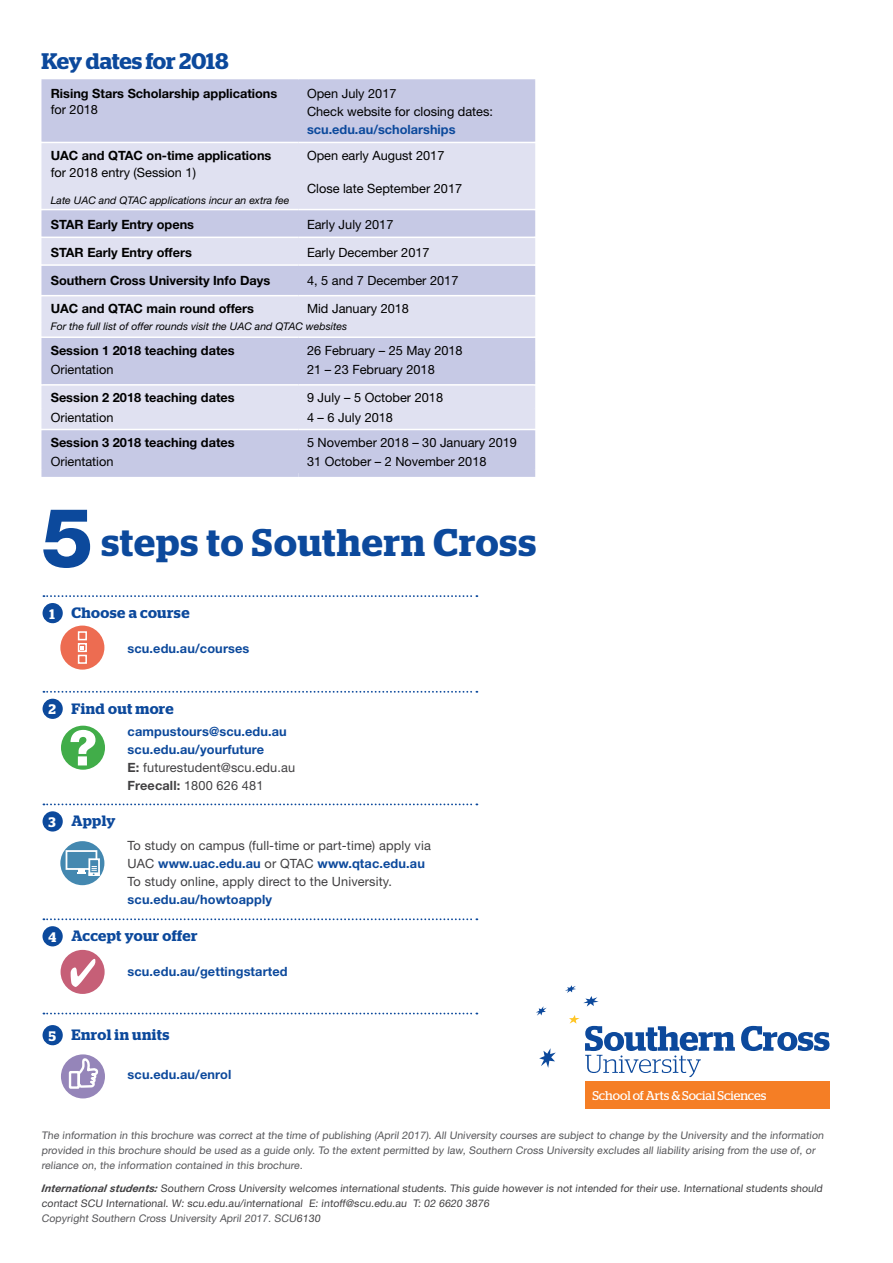
<style>
.page{position:relative;width:893px;height:1263px;background:#fff}
.page>*{position:absolute;margin:0;border:0;box-sizing:border-box;transform-origin:0 0}
.t1{font:600 38.4px "Stag";letter-spacing:.03em;color:#0c499c}
.t2{font:600 22.5px "Stag";letter-spacing:-.005em;color:#0c499c}
.t3{font:600 15px "Stag";letter-spacing:.025em;color:#0c499c}
.t4{font:12.75px/18px "Helvetica Neue LT Std";color:#000}
.t5{font:700 12.75px "Helvetica Neue LT Std";color:#000}
.t6{font:700 12.75px/18px "Helvetica Neue LT Std";letter-spacing:.01em;color:#0c499c}
.t7{font:12.75px/18px "Helvetica Neue LT Std";letter-spacing:.01em;color:#414042}
.t8{font:12.6px "Stag";letter-spacing:-.005em;color:#fff}
.t9{font:10.5px/15px "Helvetica Neue LT Std";color:#565659}
.t10{font:10.5px/15px "Helvetica Neue LT Std";color:#414042}
.t11{font:italic 10.5px "Helvetica Neue LT Std";color:#000}
.s1{font-family:"Helvetica Neue LT Std";font-weight:800;font-size:82.5px}
.s2{font-size:13.8px;color:#fff}
.s3{color:#414042}
.s4{font-weight:400;color:#414042}
.s5{font-weight:700;color:#0c499c}
.s6{font-weight:700;font-style:italic}
.s7{color:#565659}
</style>
<div class="page">
<div style="left:585px;top:1082px;width:245px;height:27px;background:#f57e25"></div>
<svg style="left:741px;top:1026px;width:88px;height:25px"></svg>
<svg style="left:565px;top:985px;width:11px;height:8px"></svg>
<svg style="left:539px;top:1048px;width:17px;height:20px"></svg>
<svg style="left:536px;top:1006px;width:11px;height:10px"></svg>
<svg style="left:583px;top:996px;width:16px;height:10px"></svg>
<svg style="left:569px;top:1015px;width:166px;height:62px"></svg>
<svg style="left:43px;top:595px;width:434px;height:2px"></svg>
<div style="left:43px;top:603px;width:20px;height:20px;background:#0c499c;border-radius:50%"></div>
<svg style="left:43px;top:691px;width:434px;height:2px"></svg>
<div style="left:43px;top:699px;width:20px;height:20px;background:#0c499c;border-radius:50%"></div>
<div style="left:61px;top:726px;width:44px;height:44px;background:#41ad49;border-radius:50%"></div>
<div style="left:61px;top:1054px;width:44px;height:44px;background:#9585b9;border-radius:50%"></div>
<div style="left:60px;top:625px;width:44px;height:45px;background:#ed6c51;border-radius:50%"></div>
<div style="left:78px;top:631px;width:9px;height:9px;border:2px solid #fff"></div>
<div style="left:78px;top:643px;width:9px;height:9px;border:2px solid #fff"></div>
<div style="left:78px;top:655px;width:9px;height:9px;border:2px solid #fff"></div>
<svg style="left:80px;top:646px;width:4px;height:4px"></svg>
<svg style="left:43px;top:730px;width:434px;height:359px"></svg>
<div style="left:43px;top:81px;width:491px;height:388px;background:#c6c9e5"></div>
<svg style="left:43px;top:143px;width:491px;height:286px;background:#d6d8ec"></svg>
<hr style="left:41px;top:79px;width:257px;height:2px;background:#c6c9e5">
<hr style="left:41px;top:81px;width:2px;height:61px;background:#c6c9e5">
<hr style="left:298px;top:79px;width:237px;height:2px;background:#c6c9e5">
<hr style="left:534px;top:81px;width:1px;height:61px;background:#c6c9e5">
<hr style="left:41px;top:143px;width:2px;height:66px;background:#e0e1f1">
<hr style="left:534px;top:143px;width:1px;height:66px;background:#e0e1f1">
<hr style="left:41px;top:210px;width:2px;height:27px;background:#c6c9e5">
<hr style="left:41px;top:238px;width:2px;height:26px;background:#e0e1f1">
<hr style="left:41px;top:266px;width:2px;height:29px;background:#c6c9e5">
<hr style="left:41px;top:296px;width:2px;height:27px;background:#e0e1f1">
<svg style="left:41px;top:323px;width:2px;height:13px"></svg>
<hr style="left:41px;top:386px;width:2px;height:22px;background:#e0e1f1">
<hr style="left:41px;top:408px;width:2px;height:21px;background:#e0e1f1">
<hr style="left:41px;top:430px;width:2px;height:23px;background:#c6c9e5">
<svg style="left:41px;top:453px;width:2px;height:16px"></svg>
<hr style="left:41px;top:142px;width:257px;height:1px;background:#fff">
<hr style="left:298px;top:142px;width:237px;height:1px;background:#fff">
<hr style="left:41px;top:209px;width:257px;height:1px;background:#fff">
<hr style="left:298px;top:209px;width:237px;height:1px;background:#fff">
<hr style="left:41px;top:237px;width:257px;height:1px;background:#fff">
<hr style="left:298px;top:237px;width:237px;height:1px;background:#fff">
<hr style="left:41px;top:264px;width:257px;height:2px;background:#fff">
<hr style="left:298px;top:264px;width:237px;height:2px;background:#fff">
<hr style="left:41px;top:295px;width:257px;height:1px;background:#fff">
<hr style="left:298px;top:295px;width:237px;height:1px;background:#fff">
<hr style="left:41px;top:336px;width:257px;height:2px;background:#fff">
<hr style="left:298px;top:336px;width:237px;height:2px;background:#fff">
<hr style="left:41px;top:384px;width:257px;height:2px;background:#fff">
<hr style="left:298px;top:384px;width:237px;height:2px;background:#fff">
<hr style="left:41px;top:429px;width:257px;height:1px;background:#fff">
<hr style="left:298px;top:429px;width:237px;height:1px;background:#fff">
<div style="left:41px;top:469px;width:257px;height:8px;background:#c6c9e5"></div>
<div style="left:298px;top:469px;width:237px;height:8px;background:#c6c9e5"></div>
<hr style="left:41px;top:338px;width:2px;height:23px;background:#c6c9e5">
<hr style="left:41px;top:361px;width:2px;height:23px;background:#c6c9e5">
<svg style="left:534px;top:210px;width:1px;height:259px"></svg>
<h2 class="t2" style="left:41px;top:48px;width:189px">Key dates for 2018</h2>
<p class="t5" style="left:51px;top:85px;width:228px">Rising Stars Scholarship applications</p>
<p class="t4" style="left:51px;top:100px;width:49px">for 2018</p>
<p class="t5" style="left:51px;top:148px;width:222px">UAC and QTAC on-time applications</p>
<p class="t4" style="left:51px;top:163px;width:147px">for 2018 entry (Session 1)</p>
<p class="t11" style="left:51px;top:194px;width:240px">Late UAC and QTAC applications incur an extra fee</p>
<p class="t4" style="left:307px;top:84px;width:188px">Open July 2017<br>Check website for closing dates:</p>
<p class="t6" style="left:307px;top:120px;width:150px">scu.edu.au/scholarships</p>
<p class="t4" style="left:307px;top:146px;width:139px">Open early August 2017</p>
<p class="t4" style="left:307px;top:179px;width:157px">Close late September 2017</p>
<p class="t5" style="left:51px;top:217px;width:145px">STAR Early Entry opens</p>
<p class="t4" style="left:307px;top:216px;width:88px">Early July 2017</p>
<p class="t5" style="left:51px;top:245px;width:143px">STAR Early Entry offers</p>
<p class="t4" style="left:307px;top:243px;width:124px">Early December 2017</p>
<p class="t5" style="left:51px;top:272px;width:221px">Southern Cross University Info Days</p>
<p class="t4" style="left:307px;top:271px;width:153px">4, 5 and 7 December 2017</p>
<p class="t5" style="left:51px;top:301px;width:205px">UAC and QTAC main round offers</p>
<p class="t4" style="left:307px;top:300px;width:104px">Mid January 2018</p>
<p class="t11" style="left:51px;top:320px;width:298px">For the full list of offer rounds visit the UAC and QTAC websites</p>
<p class="t5" style="left:51px;top:342px;width:185px">Session 1 2018 teaching dates</p>
<p class="t4" style="left:307px;top:341px;width:157px">26 February – 25 May 2018</p>
<p class="t4" style="left:51px;top:360px;width:64px">Orientation</p>
<p class="t4" style="left:307px;top:360px;width:129px">21 – 23 February 2018</p>
<p class="t5" style="left:51px;top:390px;width:185px">Session 2 2018 teaching dates</p>
<p class="t4" style="left:307px;top:389px;width:138px">9 July – 5 October 2018</p>
<p class="t4" style="left:51px;top:408px;width:64px">Orientation</p>
<p class="t4" style="left:307px;top:408px;width:87px">4 – 6 July 2018</p>
<p class="t5" style="left:51px;top:435px;width:185px">Session 3 2018 teaching dates</p>
<p class="t4" style="left:307px;top:433px;width:212px">5 November 2018 – 30 January 2019</p>
<p class="t4" style="left:51px;top:453px;width:64px">Orientation</p>
<p class="t4" style="left:307px;top:453px;width:181px">31 October – 2 November 2018</p>
<h1 class="t1" style="left:41px;top:520px;width:496px"><span class="s1">5</span> steps to Southern Cross</h1>
<h3 class="t3" style="left:50px;top:604px;width:141px"><span class="s2">1</span> Choose a course</h3>
<p class="t6" style="left:127px;top:639px;width:123px">scu.edu.au/courses</p>
<h3 class="t3" style="left:49px;top:699px;width:127px"><span class="s2">2</span> Find out more</h3>
<p class="t6" style="left:128px;top:722px;width:169px">campustours@scu.edu.au scu.edu.au/yourfuture<br><span class="s3">E:</span> <span class="s4">futurestudent@scu.edu.au<br></span><span class="s3">Freecall:</span> <span class="s4">1800 626 481</span></p>
<h3 class="t3" style="left:49px;top:812px;width:68px"><span class="s2">3</span> Apply</h3>
<p class="t7" style="left:128px;top:836px;width:305px">To study on campus (full-time or part-time) apply via<br>UAC <span class="s5">www.uac.edu.au</span> or QTAC <span class="s5">www.qtac.edu.au<br></span>To study online, apply direct to the University.</p>
<p class="t6" style="left:128px;top:890px;width:146px">scu.edu.au/howtoapply</p>
<h3 class="t3" style="left:48px;top:927px;width:151px"><span class="s2">4</span> Accept your offer</h3>
<p class="t6" style="left:128px;top:962px;width:162px">scu.edu.au/gettingstarted</p>
<h3 class="t3" style="left:49px;top:1026px;width:122px"><span class="s2">5</span> Enrol in units</h3>
<p class="t6" style="left:128px;top:1065px;width:105px">scu.edu.au/enrol</p>
<p class="t8" style="left:592px;top:1088px;width:176px">School of Arts &amp; Social Sciences</p>
<p class="t9" style="left:41px;top:1127px;width:785px">The information in this brochure was correct at the time of publishing (April 2017). All University courses are subject to change by the University and the information provided in this brochure should be used as a guide only. To the extent permitted by law, Southern Cross University excludes all liability arising from the use of, or reliance on, the information contained in this brochure.</p>
<p class="t10" style="left:41px;top:1180px;width:784px"><span class="s6">International students:</span> Southern Cross University welcomes international students. This guide however is not intended for their use. International students should contact SCU International. W: scu.edu.au/international E: intoff@scu.edu.au T: 02 6620 3876<br><span class="s7">Copyright Southern Cross University April 2017. SCU</span>6130</p>
</div>
